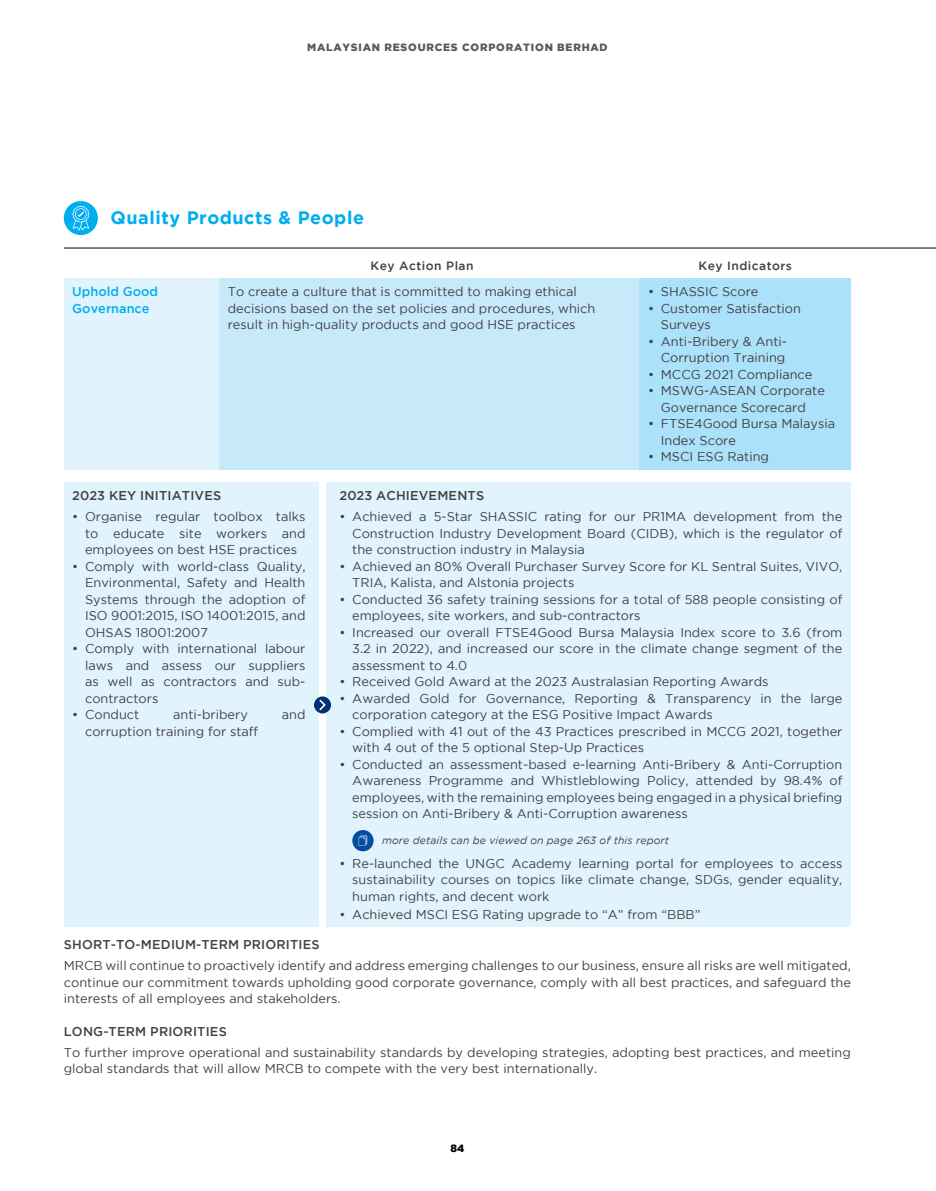
<style>
.page{position:relative;width:936px;height:1191px;background:#fff}
.page>*{position:absolute;margin:0;border:0;box-sizing:border-box;transform-origin:0 0}
.t1{font:700 18px "Gotham";letter-spacing:.03em;color:#00aeef}
.t2{font:12.75px/16.5px "Gotham";color:#414042}
.t3{font:500 12.75px "Gotham";letter-spacing:.015em;color:#414042}
.t4{font:500 12.75px/16.5px "Gotham";color:#00aeef}
.t5{font:500 12px "Gotham";letter-spacing:.04em;color:#414042}
.t6{font:italic 10.5px "Gotham";letter-spacing:.01em;color:#414042}
.t7{font:900 10.5px "Gotham";letter-spacing:.075em;color:#58595b}
.t8{font:900 10.5px "Gotham";color:#000}
</style>
<div class="page">
<div style="left:64px;top:278px;width:155px;height:192px;background:#e1f4fd"></div>
<div style="left:219px;top:278px;width:421px;height:192px;background:#c7eafb"></div>
<div style="left:639px;top:278px;width:211px;height:192px;background:#abe1fa"></div>
<hr style="left:64px;top:248px;width:871px;height:1px;background:#000">
<div style="left:64px;top:201px;width:34px;height:34px;background:#00aeef;border-radius:50%"></div>
<svg style="left:72px;top:205px;width:17px;height:25px"></svg>
<div style="left:64px;top:482px;width:254px;height:445px;background:#e1f4fd"></div>
<div style="left:327px;top:482px;width:523px;height:445px;background:#e1f4fd"></div>
<div style="left:352px;top:830px;width:21px;height:21px;background:#034ea2;border-radius:50%"></div>
<svg style="left:358px;top:835px;width:9px;height:10px"></svg>
<div style="left:314px;top:696px;width:17px;height:17px;background:#003375;border-radius:50%"></div>
<svg style="left:319px;top:699px;width:6px;height:11px"></svg>
<p class="t7" style="left:307px;top:41px;width:302px">MALAYSIAN RESOURCES CORPORATION BERHAD</p>
<h1 class="t1" style="left:111px;top:208px;width:255px">Quality Products &amp; People</h1>
<p class="t5" style="left:370px;top:259px;width:104px">Key Action Plan</p>
<p class="t5" style="left:698px;top:258px;width:95px">Key Indicators</p>
<p class="t4" style="left:72px;top:283px;width:87px">Uphold Good<br>Governance</p>
<p class="t2" style="left:228px;top:283px;width:369px">To create a culture that is committed to making ethical decisions based on the set policies and procedures, which result in high-quality products and good HSE practices</p>
<p class="t2" style="left:648px;top:283px;width:112px">• SHASSIC Score</p>
<p class="t2" style="left:660px;top:300px;width:141px;text-indent:-13px">• Customer Satisfaction<br>Surveys</p>
<p class="t2" style="left:648px;top:333px;width:140px;text-align:right">• Anti-Bribery &amp; Anti-<br>Corruption Training</p>
<p class="t2" style="left:648px;top:366px;width:166px">• MCCG 2021 Compliance</p>
<p class="t2" style="left:648px;top:382px;width:178px;text-align:center">• MSWG-ASEAN Corporate<br>Governance Scorecard</p>
<p class="t2" style="left:660px;top:415px;width:176px;text-indent:-13px">• FTSE4Good Bursa Malaysia<br>Index Score</p>
<p class="t2" style="left:648px;top:448px;width:122px">• MSCI ESG Rating</p>
<p class="t3" style="left:72px;top:488px;width:150px">2023 KEY INITIATIVES</p>
<p class="t2" style="left:85px;top:508px;width:222px;text-align:justify;text-indent:-13px">• Organise regular toolbox talks to educate site workers and employees on best HSE practices</p>
<p class="t2" style="left:85px;top:558px;width:222px;text-align:justify;text-indent:-13px">• Comply with world-class Quality, Environmental, Safety and Health Systems through the adoption of ISO 9001:2015, ISO 14001:2015, and OHSAS 18001:2007</p>
<p class="t2" style="left:85px;top:640px;width:222px;text-align:justify;text-indent:-13px">• Comply with international labour laws and assess our suppliers as well as contractors and sub&shy;contractors</p>
<p class="t2" style="left:72px;top:706px;width:69px">• Conduct</p>
<p class="t2" style="left:173px;top:706px;width:76px">anti-bribery</p>
<p class="t2" style="left:282px;top:706px;width:25px">and</p>
<p class="t2" style="left:85px;top:723px;width:175px">corruption training for staff</p>
<p class="t3" style="left:339px;top:488px;width:146px">2023 ACHIEVEMENTS</p>
<p class="t2" style="left:352px;top:508px;width:491px;text-align:justify;text-indent:-13px">• Achieved a 5-Star SHASSIC rating for our PR1MA development from the Construction Industry Development Board (CIDB), which is the regulator of the construction industry in Malaysia</p>
<p class="t2" style="left:352px;top:558px;width:491px;text-indent:-13px">• Achieved an 80% Overall Purchaser Survey Score for KL Sentral Suites, VIVO,<br>TRIA, Kalista, and Alstonia projects</p>
<p class="t2" style="left:352px;top:591px;width:491px;text-indent:-13px">• Conducted 36 safety training sessions for a total of 588 people consisting of employees, site workers, and sub-contractors</p>
<p class="t2" style="left:352px;top:624px;width:491px;text-align:justify;text-indent:-13px">• Increased our overall FTSE4Good Bursa Malaysia Index score to 3.6 (from 3.2 in 2022), and increased our score in the climate change segment of the assessment to 4.0</p>
<p class="t2" style="left:339px;top:673px;width:430px">• Received Gold Award at the 2023 Australasian Reporting Awards</p>
<p class="t2" style="left:352px;top:690px;width:491px;text-indent:-13px">• Awarded Gold for Governance, Reporting &amp; Transparency in the large corporation category at the ESG Positive Impact Awards</p>
<p class="t2" style="left:352px;top:723px;width:491px;text-indent:-13px">• Complied with 41 out of the 43 Practices prescribed in MCCG 2021, together with 4 out of the 5 optional Step-Up Practices</p>
<p class="t2" style="left:352px;top:756px;width:491px;text-align:justify;text-indent:-13px">• Conducted an assessment-based e-learning Anti-Bribery &amp; Anti-Corruption Awareness Programme and Whistleblowing Policy, attended by 98.4% of employees, with the remaining employees being engaged in a physical briefing session on Anti-Bribery &amp; Anti-Corruption awareness</p>
<p class="t6" style="left:382px;top:834px;width:288px">more details can be viewed on page 263 of this report</p>
<p class="t2" style="left:352px;top:855px;width:491px;text-align:justify;text-indent:-13px">• Re-launched the UNGC Academy learning portal for employees to access sustainability courses on topics like climate change, SDGs, gender equality, human rights, and decent work</p>
<p class="t2" style="left:339px;top:906px;width:362px">• Achieved MSCI ESG Rating upgrade to “A” from “BBB”</p>
<p class="t3" style="left:64px;top:937px;width:257px">SHORT-TO-MEDIUM-TERM PRIORITIES</p>
<p class="t2" style="left:64px;top:957px;width:788px;text-align:justify">MRCB will continue to proactively identify and address emerging challenges to our business, ensure all risks are well mitigated, continue our commitment towards upholding good corporate governance, comply with all best practices, and safeguard the interests of all employees and stakeholders.</p>
<p class="t3" style="left:64px;top:1024px;width:164px">LONG-TERM PRIORITIES</p>
<p class="t2" style="left:64px;top:1044px;width:788px">To further improve operational and sustainability standards by developing strategies, adopting best practices, and meeting global standards that will allow MRCB to compete with the very best internationally.</p>
<p class="t8" style="left:450px;top:1142px;width:15px">84</p>
</div>
